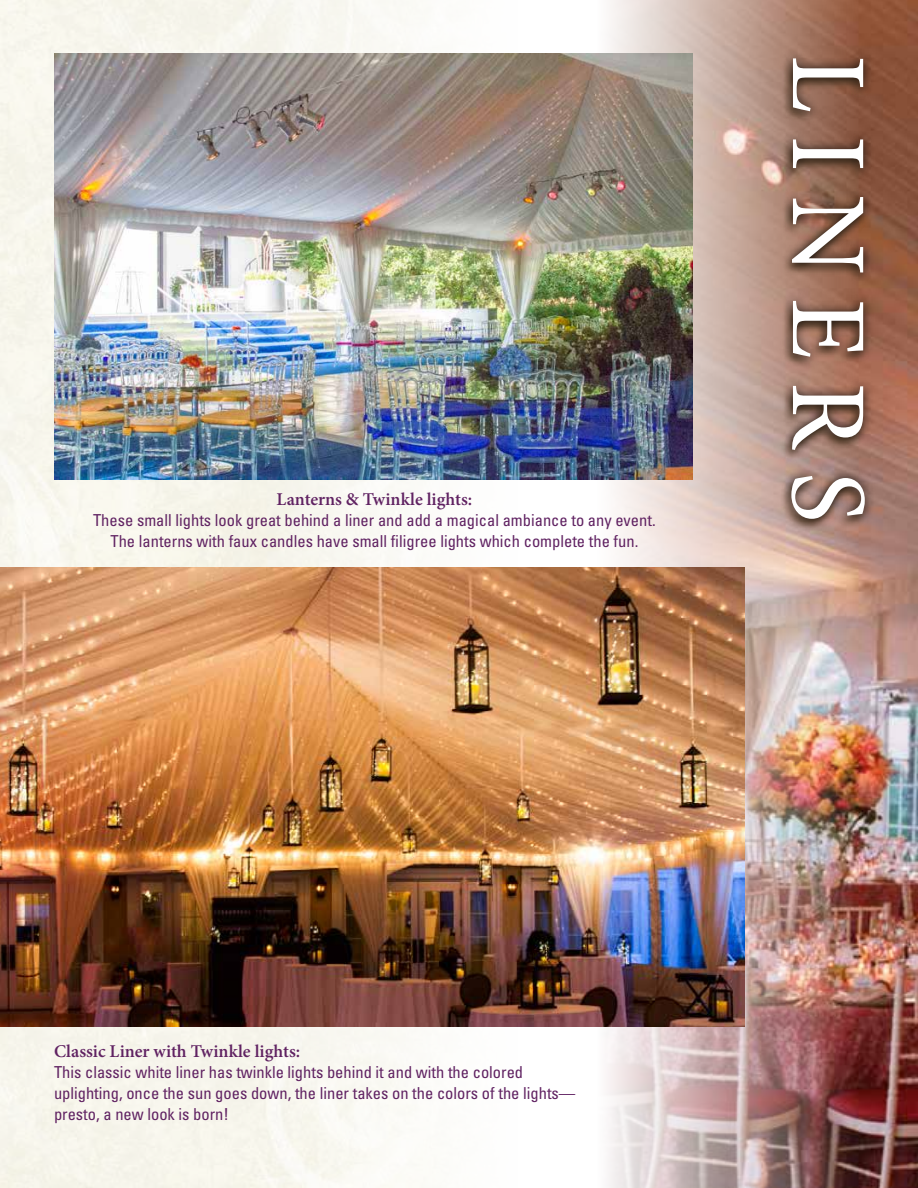
<style>
.page{position:relative;width:918px;height:1188px;background:#fff}
.page>*{position:absolute;margin:0;border:0;box-sizing:border-box;transform-origin:0 0}
.t1{font:108px "Minion Pro";letter-spacing:.21em;color:#fff}
.t2{font:600 18px "Minion Pro";color:#602262}
.t3{font:condensed 16.5px/21px "Univers";color:#602262}
</style>
<div class="page">
<div style="left:0;top:0;width:250px;height:1188px;background:#f7f6ec"></div>
<div style="left:250px;top:0;width:274px;height:1188px;background:#fbfaf6"></div>
<img style="left:864px;top:0;width:54px;height:1188px">
<img style="left:590px;top:0;width:274px;height:1188px">
<div style="left:781px;top:48px;width:95px;height:482px;background:#000;opacity:.75"></div>
<img style="left:0;top:567px;width:744px;height:459px">
<img style="left:54px;top:54px;width:638px;height:426px">
<p class="t2" style="left:277px;top:486px;width:197px">Lanterns &amp; Twinkle lights:</p>
<p class="t3" style="left:93px;top:509px;width:564px;text-align:center">These small lights look great behind a liner and add a magical ambiance to any event.<br>The lanterns with faux candles have small filigree lights which complete the fun.</p>
<h1 class="t1" style="left:900px;top:55px;width:470px;rotate:90deg">LINERS</h1>
<p class="t2" style="left:54px;top:1038px;width:248px">Classic Liner with Twinkle lights:</p>
<p class="t3" style="left:54px;top:1061px;width:523px">This classic white liner has twinkle lights behind it and with the colored uplighting, once the sun goes down, the liner takes on the colors of the lights— presto, a new look is born!</p>
</div>
